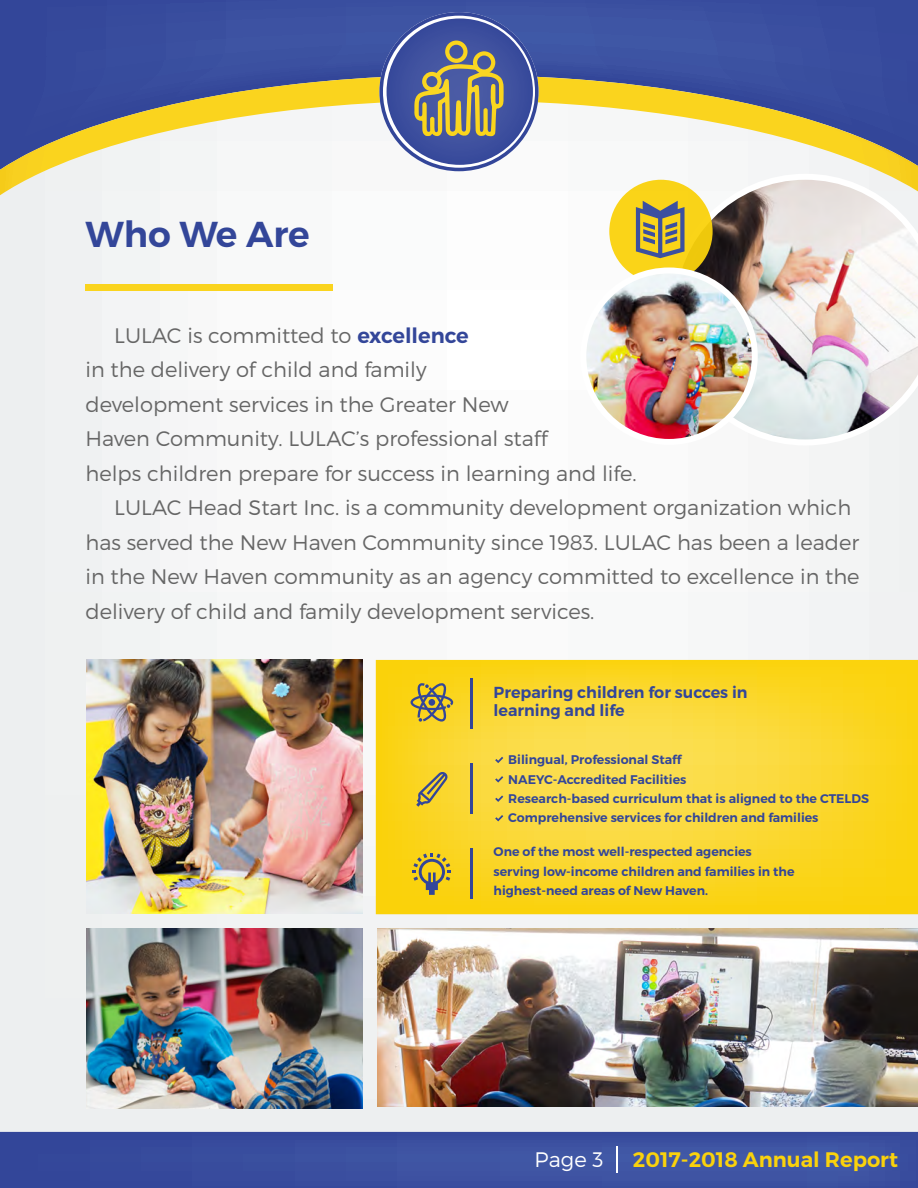
<style>
.page{position:relative;width:918px;height:1188px;background:#f6f7f7}
.page>*{position:absolute;margin:0;border:0;box-sizing:border-box;transform-origin:0 0}
.t1{font:600 36px "Montserrat";color:#334699}
.t2{font:300 21px "Montserrat";color:#666}
.t3{font:600 21px "Montserrat";color:#fad20c}
.t4{font:300 21px "Montserrat";color:#fff}
.t5{font:600 15.9px/17.4px "Montserrat";color:#334699}
.t6{font:600 12.6px/19.4px "Montserrat";color:#334699}
.s1{font-weight:600;color:#334699}
</style>
<div class="page">
<svg style="left:376px;top:660px;width:542px;height:254px;background:#fad62a"></svg>
<img style="left:87px;top:660px;width:275px;height:253px">
<img style="left:87px;top:928px;width:276px;height:180px">
<img style="left:378px;top:928px;width:540px;height:179px">
<hr style="left:470px;top:679px;width:3px;height:50px;background:#334699">
<hr style="left:470px;top:763px;width:3px;height:51px;background:#334699">
<hr style="left:470px;top:848px;width:3px;height:51px;background:#334699">
<svg style="left:413px;top:853px;width:38px;height:42px;background:#bea83b"></svg>
<svg style="left:416px;top:771px;width:32px;height:36px"></svg>
<svg style="left:411px;top:682px;width:42px;height:40px;background:#b3a147"></svg>
<svg style="left:495px;top:776px;width:8px;height:7px"></svg>
<svg style="left:495px;top:757px;width:8px;height:6px"></svg>
<svg style="left:495px;top:795px;width:8px;height:7px"></svg>
<svg style="left:495px;top:815px;width:8px;height:6px"></svg>
<svg style="left:0;top:1132px;width:918px;height:56px;background:#3a4e9f"></svg>
<svg style="left:617px;top:1146px;width:1px;height:27px"></svg>
<svg style="left:0;top:0;width:918px;height:75px;background:#394e9f"></svg>
<svg style="left:0;top:75px;width:918px;height:120px"></svg>
<svg style="left:379px;top:12px;width:160px;height:159px"></svg>
<svg style="left:382px;top:14px;width:155px;height:155px;background:#6a7190"></svg>
<svg style="left:670px;top:174px;width:248px;height:266px"></svg>
<div style="left:609px;top:180px;width:104px;height:103px;background:#fad418;border-radius:50%"></div>
<svg style="left:636px;top:201px;width:49px;height:57px"></svg>
<img style="left:583px;top:271px;width:172px;height:171px;border-radius:86px">
<div style="left:580px;top:268px;width:178px;height:177px;border:6px solid #fff;border-radius:50%"></div>
<div style="left:86px;top:284px;width:247px;height:7px;background:#fad41e"></div>
<h1 class="t1" style="left:86px;top:212px;width:226px">Who We Are</h1>
<p class="t2" style="left:114px;top:322px;width:356px">LULAC is committed to <span class="s1">excellence</span></p>
<p class="t2" style="left:86px;top:357px;width:343px">in the delivery of child and family</p>
<p class="t2" style="left:86px;top:391px;width:425px">development services in the Greater New</p>
<p class="t2" style="left:86px;top:426px;width:464px">Haven Community. LULAC’s professional staff</p>
<p class="t2" style="left:86px;top:460px;width:553px">helps children prepare for success in learning and life.</p>
<p class="t2" style="left:114px;top:495px;width:738px">LULAC Head Start Inc. is a community development organization which</p>
<p class="t2" style="left:86px;top:529px;width:775px">has served the New Haven Community since 1983. LULAC has been a leader</p>
<p class="t2" style="left:86px;top:564px;width:776px">in the New Haven community as an agency committed to excellence in the</p>
<p class="t2" style="left:86px;top:598px;width:510px">delivery of child and family development services.</p>
<p class="t5" style="left:494px;top:684px;width:256px">Preparing children for succes in learning and life</p>
<p class="t6" style="left:508px;top:750px;width:362px">Bilingual, Professional Staff<br>NAEYC-Accredited Facilities<br>Research-based curriculum that is aligned to the CTELDS Comprehensive services for children and families</p>
<p class="t6" style="left:494px;top:842px;width:302px">One of the most well-respected agencies serving low-income children and families in the highest-need areas of New Haven.</p>
<p class="t4" style="left:535px;top:1147px;width:71px">Page 3</p>
<p class="t3" style="left:633px;top:1147px;width:267px">2017-2018 Annual Report</p>
</div>
